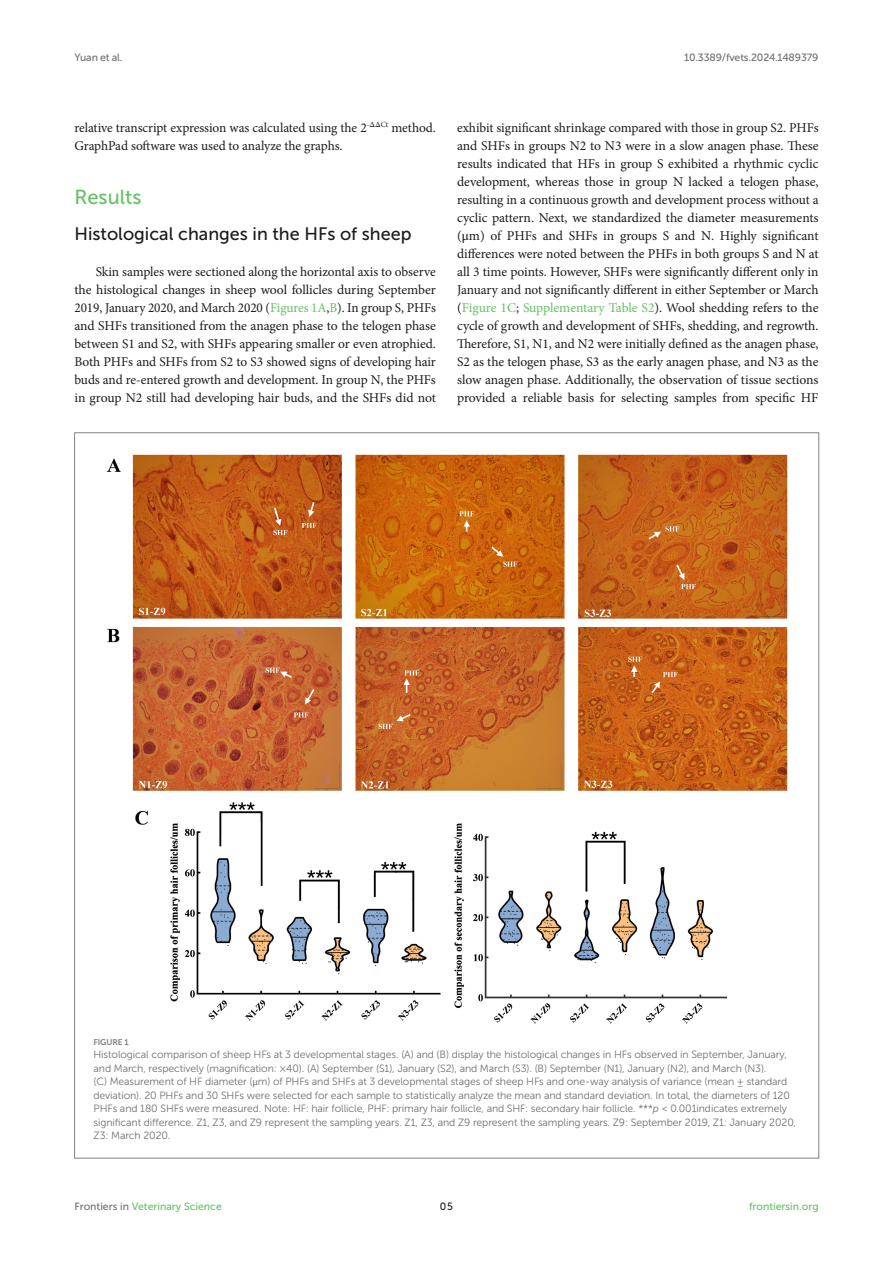
<style>
.page{position:relative;width:893px;height:1263px;background:#fff}
.page>*{position:absolute;margin:0;border:0;box-sizing:border-box;transform-origin:0 0}
.HEAD_1{font:20.25px "Museo Sans 500";color:#65c161}
.HEAD_2_after_HEAD_1{font:18px "Museo Sans 500";color:#1b1c1b}
.TEXT{font:13.5px/18px "Minion Pro";letter-spacing:-.005em;color:#1b1c1b;text-align:justify}
.FIG_LEG{font:10.5px/13.5px "Museo Sans 300";letter-spacing:-.01em;color:#706f70}
.t1{font:10.5px "Museo Sans 500";color:#65c161}
.t2{font:10.5px "Museo Sans 500";letter-spacing:-.015em;color:#706f70}
.t3{font:10.5px "Museo Sans 500";color:#1b1c1b}
.FIG_HD{font:8.25px "Museo Sans 700";letter-spacing:-.01em;color:#7e7f7f}
.s1{color:#65c161}
.s2{font-family:"STIX General"}
.s3{font-style:italic}
.s4{color:#706f70}
</style>
<div class="page">
<img style="left:106px;top:454px;width:682px;height:570px">
<p class="t2" style="left:74px;top:51px;width:50px">Yuan et al.</p>
<p class="t2" style="left:684px;top:51px;width:136px">10.3389/fvets.2024.1489379</p>
<p class="TEXT" style="left:74px;top:119px;width:363px">relative transcript expression was calculated using the 2<sup>-</sup><sup>ΔΔ</sup><sup>Ct</sup> method.<br>GraphPad software was used to analyze the graphs.</p>
<p class="HEAD_1" style="left:74px;top:186px;width:69px">Results</p>
<p class="HEAD_2_after_HEAD_1" style="left:74px;top:224px;width:339px">Histological changes in the HFs of sheep</p>
<p class="TEXT" style="left:74px;top:263px;width:363px;text-indent:21px">Skin samples were sectioned along the horizontal axis to observe the histological changes in sheep wool follicles during September 2019, January 2020, and March 2020 (<span class="s1">Figures 1A</span>,<span class="s1">B</span>). In group S, PHFs and SHFs transitioned from the anagen phase to the telogen phase between S1 and S2, with SHFs appearing smaller or even atrophied.<br>Both PHFs and SHFs from S2 to S3 showed signs of developing hair buds and re-entered growth and development. In group N, the PHFs in group N2 still had developing hair buds, and the SHFs did not</p>
<p class="TEXT" style="left:457px;top:119px;width:363px">exhibit significant shrinkage compared with those in group S2. PHFs and SHFs in groups N2 to N3 were in a slow anagen phase. These results indicated that HFs in group S exhibited a rhythmic cyclic development, whereas those in group N lacked a telogen phase, resulting in a continuous growth and development process without a cyclic pattern. Next, we standardized the diameter measurements (<span class="s2">μ</span>m) of PHFs and SHFs in groups S and N. Highly significant differences were noted between the PHFs in both groups S and N at all 3 time points. However, SHFs were significantly different only in January and not significantly different in either September or March (<span class="s1">Figure 1C</span>; <span class="s1">Supplementary Table S2</span>). Wool shedding refers to the cycle of growth and development of SHFs, shedding, and regrowth.<br>Therefore, S1, N1, and N2 were initially defined as the anagen phase, S2 as the telogen phase, S3 as the early anagen phase, and N3 as the slow anagen phase. Additionally, the observation of tissue sections provided a reliable basis for selecting samples from specific HF</p>
<p class="FIG_HD" style="left:94px;top:1037px;width:37px">FIGURE 1</p>
<p class="FIG_LEG" style="left:94px;top:1048px;width:704px">Histological comparison of sheep HFs at 3 developmental stages. (A) and (B) display the histological changes in HFs observed in September, January, and March, respectively (magnification: ×40). (A) September (S1), January (S2), and March (S3). (B) September (N1), January (N2), and March (N3).<br>(C) Measurement of HF diameter (<span class="s2">μ</span>m) of PHFs and SHFs at 3 developmental stages of sheep HFs and one-way analysis of variance (mean ± standard deviation). 20 PHFs and 30 SHFs were selected for each sample to statistically analyze the mean and standard deviation. In total, the diameters of 120<br>PHFs and 180 SHFs were measured. Note: HF: hair follicle, PHF: primary hair follicle, and SHF: secondary hair follicle. ***<span class="s3">p</span> &lt; 0.001indicates extremely significant difference. Z1, Z3, and Z9 represent the sampling years. Z1, Z3, and Z9 represent the sampling years. Z9: September 2019, Z1: January 2020, Z3: March 2020.</p>
<p class="t1" style="left:74px;top:1200px;width:149px"><span class="s4">Frontiers in</span> Veterinary Science</p>
<p class="t3" style="left:440px;top:1200px;width:14px">05</p>
<p class="t1" style="left:749px;top:1200px;width:71px">frontiersin.org</p>
</div>
